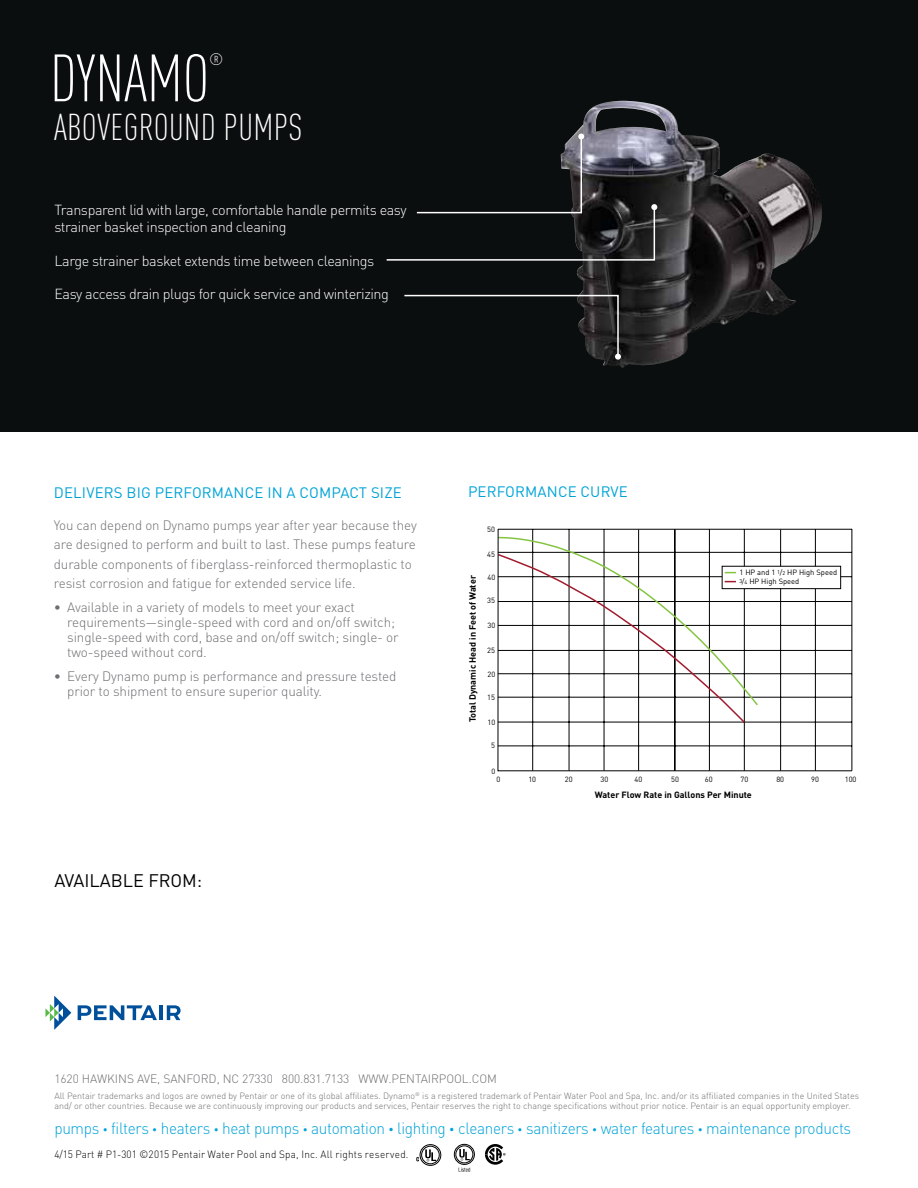
<style>
.page{position:relative;width:918px;height:1188px;background:#fff}
.page>*{position:absolute;margin:0;border:0;box-sizing:border-box;transform-origin:0 0}
.t1{font:300 condensed 65.7px "DIN Pro";color:#fff}
.t2{font:300 condensed 36.9px "DIN Pro";letter-spacing:.01em;color:#fff}
.t3{font:18px "DIN Pro";color:#000}
.t4{font:300 condensed 16.5px "DIN Pro";color:#fff}
.t5{font:300 16.2px "DIN Pro";letter-spacing:-.02em;color:#00a3d8;scale:.95 1}
.t6{font:15px "DIN Pro";letter-spacing:.01em;color:#00a3d8}
.t7{font:300 14.4px/16.8px "DIN Pro";letter-spacing:-.03em;color:#fff}
.t8{font:300 13.5px/15px "DIN Pro";letter-spacing:-.01em;color:#6d6e71}
.t9{font:300 12px "DIN Pro";letter-spacing:-.005em;color:#6d6e71}
.t10{font:300 10.5px "DIN Pro";letter-spacing:.02em;color:#000;scale:.95 1}
.t11{font:300 9px/10.5px "DIN Pro";color:#6d6e71}
.t12{font:700 9px "DIN Pro";color:#000}
.t13{font:7.5px/9px "DIN Pro";color:#000}
.s1{font-size:5.4px}
.s2{font-size:9.75px}
.s3{font-size:10.5px}
</style>
<div class="page">
<svg style="left:45px;top:996px;width:26px;height:34px"></svg>
<svg style="left:78px;top:1005px;width:79px;height:15px"></svg>
<hr style="left:159px;top:1005px;width:4px;height:15px;background:#004f9a">
<svg style="left:167px;top:1005px;width:14px;height:15px"></svg>
<div style="left:0;top:0;width:918px;height:432px;background:#0b0e0e"></div>
<img style="left:574px;top:101px;width:248px;height:267px">
<svg style="left:386px;top:134px;width:271px;height:127px"></svg>
<svg style="left:404px;top:294px;width:217px;height:66px"></svg>
<svg style="left:485px;top:1144px;width:21px;height:21px"></svg>
<svg style="left:454px;top:1144px;width:21px;height:28px"></svg>
<svg style="left:416px;top:1144px;width:25px;height:22px"></svg>
<svg style="left:497px;top:528px;width:356px;height:244px"></svg>
<div style="left:722px;top:566px;width:119px;height:23px;background:#fff;border:1px solid #000"></div>
<svg style="left:497px;top:553px;width:250px;height:172px"></svg>
<h1 class="t1" style="left:50px;top:32px;width:161px">DYNAMO</h1>
<p class="t4" style="left:209px;top:48px;width:16px">®</p>
<h2 class="t2" style="left:54px;top:101px;width:250px">ABOVEGROUND PUMPS</h2>
<p class="t7" style="left:54px;top:200px;width:354px">Transparent lid with large, comfortable handle permits easy strainer basket inspection and cleaning</p>
<p class="t7" style="left:54px;top:251px;width:322px">Large strainer basket extends time between cleanings</p>
<p class="t7" style="left:54px;top:284px;width:336px">Easy access drain plugs for quick service and winterizing</p>
<p class="t6" style="left:54px;top:480px;width:349px">DELIVERS BIG PERFORMANCE IN A COMPACT SIZE</p>
<p class="t8" style="left:54px;top:514px;width:365px;line-height:19.5px">You can depend on Dynamo pumps year after year because they are designed to perform and built to last. These pumps feature durable components of fiberglass-reinforced thermoplastic to resist corrosion and fatigue for extended service life.</p>
<p class="t8" style="left:67px;top:599px;width:333px;text-indent:-14px">• Available in a variety of models to meet your exact requirements—single-speed with cord and on/off switch; single-speed with cord, base and on/off switch; single- or two-speed without cord.</p>
<p class="t8" style="left:67px;top:668px;width:331px;text-indent:-14px">• Every Dynamo pump is performance and pressure tested prior to shipment to ensure superior quality.</p>
<h3 class="t3" style="left:54px;top:867px;width:149px">AVAILABLE FROM:</h3>
<p class="t6" style="left:468px;top:480px;width:161px">PERFORMANCE CURVE</p>
<p class="t12" style="left:465px;top:722px;width:148px;rotate:-90deg">Total Dynamic Head in Feet of Water</p>
<p class="t13" style="left:487px;top:524px;width:9px">50</p>
<p class="t13" style="left:487px;top:549px;width:9px">45</p>
<p class="t13" style="left:487px;top:572px;width:9px">40</p>
<p class="t13" style="left:487px;top:595px;width:9px">35</p>
<p class="t13" style="left:487px;top:620px;width:9px">30</p>
<p class="t13" style="left:487px;top:645px;width:9px">25</p>
<p class="t13" style="left:487px;top:669px;width:9px">20</p>
<p class="t13" style="left:487px;top:692px;width:9px">15</p>
<p class="t13" style="left:487px;top:717px;width:9px">10</p>
<p class="t13" style="left:491px;top:740px;width:5px">5</p>
<p class="t13" style="left:491px;top:766px;width:5px">0</p>
<p class="t13" style="left:740px;top:567px;width:99px">1 HP and 1 <span class="s1">1</span>/<span class="s1">2</span> HP High Speed<br><span class="s1">3</span>/<span class="s1">4</span> HP High Speed</p>
<p class="t13" style="left:497px;top:774px;width:5px">0</p>
<p class="t13" style="left:528px;top:774px;width:9px">10</p>
<p class="t13" style="left:565px;top:774px;width:9px">20</p>
<p class="t13" style="left:600px;top:774px;width:9px">30</p>
<p class="t13" style="left:634px;top:774px;width:9px">40</p>
<p class="t13" style="left:671px;top:774px;width:9px">50</p>
<p class="t13" style="left:705px;top:774px;width:9px">60</p>
<p class="t13" style="left:740px;top:774px;width:9px">70</p>
<p class="t13" style="left:776px;top:774px;width:9px">80</p>
<p class="t13" style="left:811px;top:774px;width:9px">90</p>
<p class="t13" style="left:845px;top:774px;width:13px">100</p>
<p class="t12" style="left:595px;top:788px;width:158px">Water Flow Rate in Gallons Per Minute</p>
<p class="t9" style="left:54px;top:1069px;width:444px">1620 HAWKINS AVE, SANFORD, NC 27330 800.831.7133 WWW.PENTAIRPOOL.COM</p>
<p class="t11" style="left:54px;top:1090px;width:806px">All Pentair trademarks and logos are owned by Pentair or one of its global affiliates. Dynamo<sup>®</sup> is a registered trademark of Pentair Water Pool and Spa, Inc. and/or its affiliated companies in the United States and/ or other countries. Because we are continuously improving our products and services, Pentair reserves the right to change specifications without prior notice. Pentair is an equal opportunity employer.</p>
<p class="t5" style="left:54px;top:1116px;width:840px">pumps <span class="s2">•</span> filters <span class="s2">•</span> heaters <span class="s2">•</span> heat pumps <span class="s2">•</span> automation <span class="s3">•</span> lighting <span class="s3">•</span> cleaners <span class="s2">•</span> sanitizers <span class="s2">•</span> water features <span class="s2">•</span> maintenance products</p>
<p class="t10" style="left:54px;top:1146px;width:374px">4/15 Part # P1-301 ©2015 Pentair Water Pool and Spa, Inc. All rights reserved.</p>
</div>
